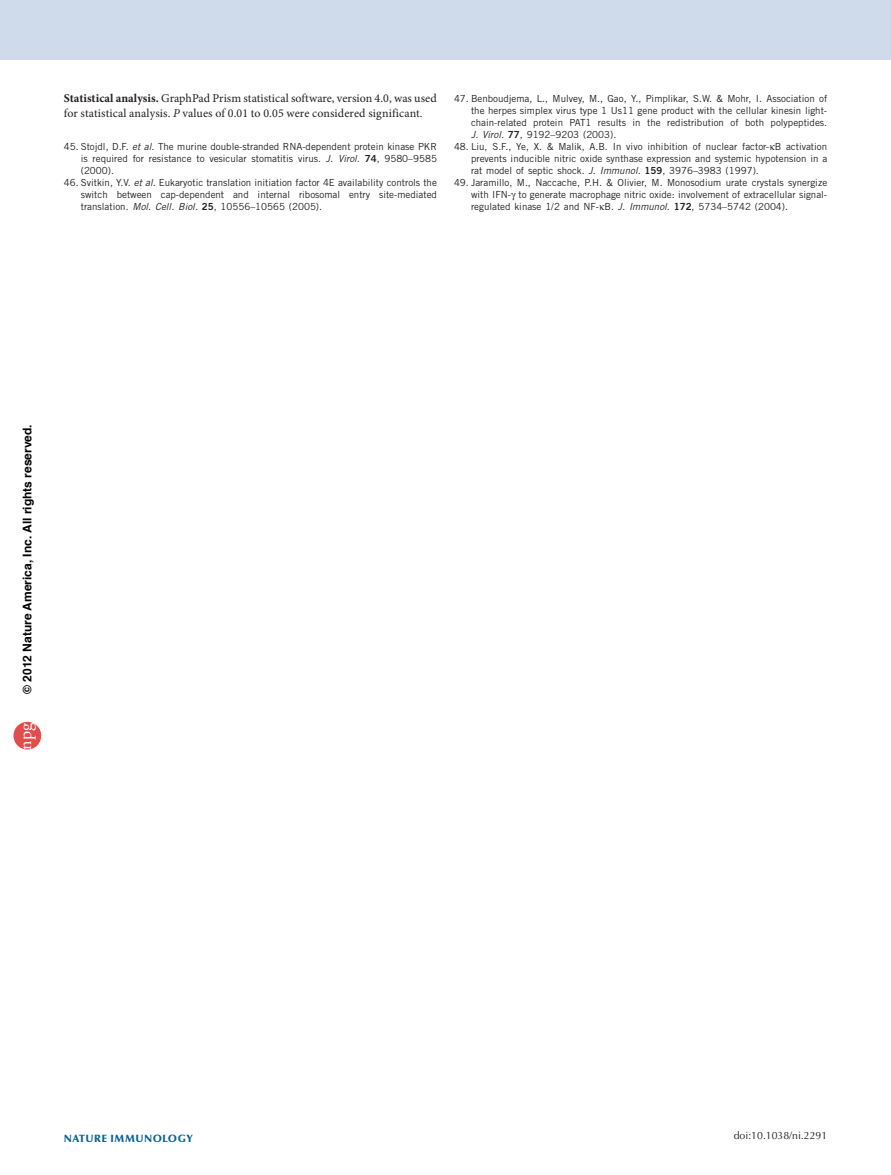
<style>
.page{position:relative;width:891px;height:1175px;background:#fff}
.page>*{position:absolute;margin:0;border:0;box-sizing:border-box;transform-origin:0 0}
.t1{font:18px "Adobe Garamond Pro";color:#fff}
.pFirstParaMethod{font:12px/15px "Minion Pro";letter-spacing:.005em;color:#231f20}
.t2{font:700 12px "Helvetica";color:#000}
.pDoiLRH{font:10.5px "Optima LT Std";color:#231f20}
.t3{font:900 10.5px "Optima LT Std";letter-spacing:.05em;color:#086193}
.pReference2{font:9.75px/12px "Trade Gothic LT Std";color:#231f20;text-align:justify}
.s1{font-weight:700}
.s2{font-style:italic}
.s3{font-family:"Trade Gothic LT Std Bd 22"}
</style>
<div class="page">
<div style="left:0;top:0;width:891px;height:60px;background:#cfdbea"></div>
<div style="left:14px;top:722px;width:27px;height:27px;background:#df4e4a;border-radius:50%"></div>
<p class="pFirstParaMethod" style="left:64px;top:91px;width:374px"><span class="s1">Statistical analysis.</span> GraphPad Prism statistical software, version 4.0, was used for statistical analysis. <span class="s2">P</span> values of 0.01 to 0.05 were considered significant.</p>
<p class="pReference2" style="left:81px;top:140px;width:358px;text-indent:-17px">45. Stojdl, D.F. <span class="s2">et al.</span> The murine double-stranded RNA-dependent protein kinase PKR is required for resistance to vesicular stomatitis virus. <span class="s2">J. Virol.</span> <span class="s3">74</span>, 9580–9585 (2000).</p>
<p class="pReference2" style="left:81px;top:176px;width:358px;text-indent:-17px">46. Svitkin, Y.V. <span class="s2">et al.</span> Eukaryotic translation initiation factor 4E availability controls the switch between cap-dependent and internal ribosomal entry site-mediated translation. <span class="s2">Mol. Cell. Biol.</span> <span class="s3">25</span>, 10556–10565 (2005).</p>
<p class="pReference2" style="left:471px;top:92px;width:358px;text-indent:-17px">47. Benboudjema, L., Mulvey, M., Gao, Y., Pimplikar, S.W. &amp; Mohr, I. Association of the herpes simplex virus type 1 Us11 gene product with the cellular kinesin light&shy;chain-related protein PAT1 results in the redistribution of both polypeptides.<br><span class="s2">J. Virol.</span> <span class="s3">77</span>, 9192–9203 (2003).</p>
<p class="pReference2" style="left:471px;top:140px;width:358px;text-indent:-17px">48. Liu, S.F., Ye, X. &amp; Malik, A.B. In vivo inhibition of nuclear factor- B activation prevents inducible nitric oxide synthase expression and systemic hypotension in a rat model of septic shock. <span class="s2">J. Immunol.</span> <span class="s3">159</span>, 3976–3983 (1997).</p>
<p class="pReference2" style="left:471px;top:176px;width:358px;text-indent:-17px">49. Jaramillo, M., Naccache, P.H. &amp; Olivier, M. Monosodium urate crystals synergize with IFN- to generate macrophage nitric oxide: involvement of extracellular signal&shy;regulated kinase 1/2 and NF- B. <span class="s2">J. Immunol.</span> <span class="s3">172</span>, 5734–5742 (2004).</p>
<p class="t2" style="left:22px;top:693px;width:271px;rotate:-90deg">© 2012 Nature America, Inc. All rights reserved.</p>
<h1 class="t1" style="left:15px;top:749px;width:28px;rotate:-90deg">npg</h1>
<p class="t3" style="left:64px;top:1132px;width:131px">NATURE IMMUNOLOGY</p>
<p class="pDoiLRH" style="left:734px;top:1129px;width:95px">doi:10.1038/ni.2291</p>
</div>
